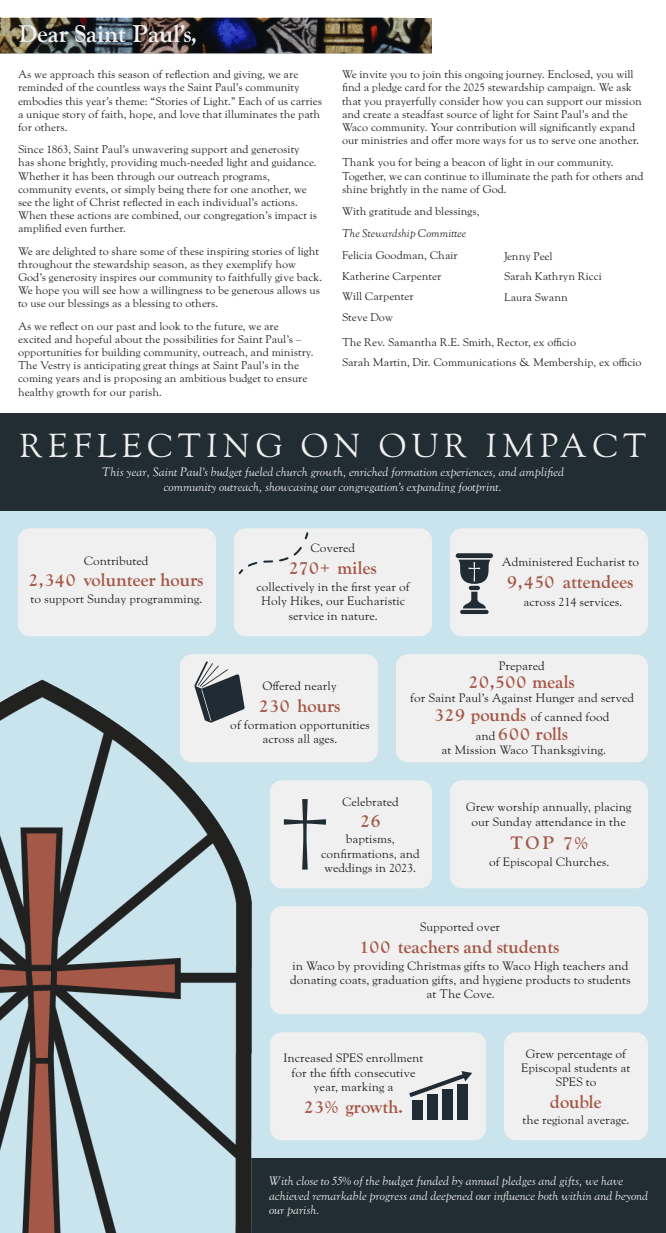
<style>
.page{position:relative;width:666px;height:1233px;background:#fff}
.page>*{position:absolute;margin:0;border:0;box-sizing:border-box;transform-origin:0 0}
.t1{font:33px "LTC Goudy Oldstyle Pro";letter-spacing:.15em;color:#f1f0f0}
.t2{font:700 24px "LTC Goudy Oldstyle Pro";color:#f1f0f0}
.t3{font:700 18px "LTC Goudy Oldstyle Pro";color:#a45847}
.t4{font:12px/14.4px "LTC Goudy Oldstyle Pro";color:#231f20;text-align:center}
.t5{font:italic 12px/14.4px "LTC Goudy Oldstyle Pro";color:#f1f0f0}
.t6{font:11px/13.2px "LTC Goudy Oldstyle Pro";color:#231f20}
.t7{font:italic 11px "LTC Goudy Oldstyle Pro";color:#231f20}
.s1{font-weight:700;font-size:18px;color:#a45847}
.s2{font-weight:400;font-size:12px;color:#231f20}
</style>
<div class="page">
<div style="left:0;top:435px;width:666px;height:798px;background:#cae4ed"></div>
<img style="left:0;top:18px;width:432px;height:36px">
<div style="left:18px;top:528px;width:198px;height:108px;background:#f1f0f0;border-radius:12px"></div>
<div style="left:234px;top:528px;width:198px;height:108px;background:#f1f0f0;border-radius:12px"></div>
<div style="left:180px;top:654px;width:198px;height:108px;background:#f1f0f0;border-radius:12px"></div>
<div style="left:396px;top:654px;width:252px;height:108px;background:#f1f0f0;border-radius:12px"></div>
<div style="left:270px;top:780px;width:162px;height:108px;background:#f1f0f0;border-radius:12px"></div>
<div style="left:270px;top:906px;width:378px;height:108px;background:#f1f0f0;border-radius:12px"></div>
<div style="left:270px;top:1032px;width:216px;height:108px;background:#f1f0f0;border-radius:12px"></div>
<div style="left:450px;top:528px;width:198px;height:108px;background:#f1f0f0;border-radius:12px"></div>
<div style="left:450px;top:780px;width:198px;height:108px;background:#f1f0f0;border-radius:12px"></div>
<div style="left:504px;top:1032px;width:144px;height:108px;background:#f1f0f0;border-radius:12px"></div>
<div style="left:247px;top:1158px;width:419px;height:75px;background:#212c33"></div>
<img style="left:0;top:679px;width:252px;height:554px">
<svg style="left:238px;top:532px;width:71px;height:43px"></svg>
<svg style="left:194px;top:661px;width:51px;height:62px"></svg>
<div style="left:456px;top:553px;width:37px;height:5px;background:#212b33;border-radius:2px"></div>
<hr style="left:469px;top:586px;width:11px;height:4px;background:#212b33;border-radius:2px">
<svg style="left:463px;top:592px;width:23px;height:16px"></svg>
<hr style="left:460px;top:610px;width:29px;height:4px;background:#212b33;border-radius:2px">
<svg style="left:458px;top:560px;width:32px;height:24px"></svg>
<svg style="left:409px;top:1071px;width:63px;height:26px"></svg>
<div style="left:413px;top:1100px;width:10px;height:20px;background:#212b33"></div>
<div style="left:428px;top:1095px;width:10px;height:25px;background:#212b33"></div>
<div style="left:443px;top:1090px;width:10px;height:30px;background:#212b33"></div>
<div style="left:457px;top:1084px;width:11px;height:36px;background:#212b33"></div>
<svg style="left:284px;top:799px;width:42px;height:71px"></svg>
<div style="left:0;top:413px;width:666px;height:97px;background:#212c33"></div>
<p class="t2" style="left:18px;top:20px;width:180px">Dear Saint Paul’s,</p>
<p class="t6" style="left:18px;top:68px;width:306px">As we approach this season of reflection and giving, we are reminded of the countless ways the Saint Paul’s community embodies this year’s theme: “Stories of Light.” Each of us carries a unique story of faith, hope, and love that illuminates the path for others.</p>
<p class="t6" style="left:18px;top:143px;width:301px">Since 1863, Saint Paul’s unwavering support and generosity has shone brightly, providing much-needed light and guidance.<br>Whether it has been through our outreach programs, community events, or simply being there for one another, we see the light of Christ reflected in each individual’s actions.<br>When these actions are combined, our congregation’s impact is amplified even further.</p>
<p class="t6" style="left:18px;top:244px;width:306px">We are delighted to share some of these inspiring stories of light throughout the stewardship season, as they exemplify how God’s generosity inspires our community to faithfully give back.<br>We hope you will see how a willingness to be generous allows us to use our blessings as a blessing to others.</p>
<p class="t6" style="left:18px;top:319px;width:297px">As we reflect on our past and look to the future, we are excited and hopeful about the possibilities for Saint Paul’s – opportunities for building community, outreach, and ministry.<br>The Vestry is anticipating great things at Saint Paul’s in the coming years and is proposing an ambitious budget to ensure healthy growth for our parish.</p>
<p class="t6" style="left:342px;top:68px;width:301px">We invite you to join this ongoing journey. Enclosed, you will find a pledge card for the 2025 stewardship campaign. We ask that you prayerfully consider how you can support our mission and create a steadfast source of light for Saint Paul’s and the Waco community. Your contribution will significantly expand our ministries and offer more ways for us to serve one another.</p>
<p class="t6" style="left:342px;top:156px;width:303px">Thank you for being a beacon of light in our community.<br>Together, we can continue to illuminate the path for others and shine brightly in the name of God.</p>
<p class="t6" style="left:342px;top:205px;width:139px">With gratitude and blessings,</p>
<p class="t7" style="left:342px;top:227px;width:126px">The Stewardship Committee</p>
<p class="t6" style="left:342px;top:249px;width:117px">Felicia Goodman, Chair</p>
<p class="t6" style="left:342px;top:270px;width:101px">Katherine Carpenter</p>
<p class="t6" style="left:342px;top:290px;width:73px">Will Carpenter</p>
<p class="t6" style="left:342px;top:311px;width:53px">Steve Dow</p>
<p class="t6" style="left:504px;top:249px;width:50px">Jenny Peel</p>
<p class="t6" style="left:504px;top:270px;width:99px">Sarah Kathryn Ricci</p>
<p class="t6" style="left:504px;top:290px;width:65px">Laura Swann</p>
<p class="t6" style="left:342px;top:336px;width:236px">The Rev. Samantha R.E. Smith, Rector, ex officio</p>
<p class="t6" style="left:342px;top:356px;width:301px">Sarah Martin, Dir. Communications &amp; Membership, ex officio</p>
<p class="t1" style="left:20px;top:427px;width:628px">REFLECTING ON OUR IMPACT</p>
<p class="t5" style="left:102px;top:465px;width:464px;text-align:center">This year, Saint Paul’s budget fueled church growth, enriched formation experiences, and amplified community outreach, showcasing our congregation’s expanding footprint.</p>
<p class="t4" style="left:84px;top:554px;width:66px">Contributed</p>
<p class="t4" style="left:30px;top:592px;width:174px">to support Sunday programming.</p>
<p class="t3" style="left:29px;top:569px;width:176px">2,340 volunteer hours</p>
<p class="t4" style="left:310px;top:541px;width:46px">Covered</p>
<p class="t4" style="left:257px;top:580px;width:155px">collectively in the first year of<br>Holy Hikes, our Eucharistic service in nature.</p>
<p class="t3" style="left:289px;top:557px;width:89px">270+ miles</p>
<p class="t4" style="left:502px;top:555px;width:139px">Administered Eucharist to</p>
<p class="t3" style="left:507px;top:571px;width:127px">9,450 attendees</p>
<p class="t4" style="left:523px;top:595px;width:101px">across 214 services.</p>
<p class="t4" style="left:263px;top:679px;width:76px">Offered nearly</p>
<p class="t4" style="left:230px;top:718px;width:141px">of formation opportunities across all ages.</p>
<p class="t3" style="left:259px;top:695px;width:82px">230 hours</p>
<p class="t4" style="left:499px;top:659px;width:48px">Prepared</p>
<p class="t4" style="left:410px;top:691px;width:226px">for Saint Paul’s Against Hunger and served</p>
<p class="t4" style="left:435px;top:710px;width:176px"><span class="s1">329 pounds</span> of canned food</p>
<p class="t3" style="left:475px;top:723px;width:94px"><span class="s2">and</span> 600 rolls</p>
<p class="t4" style="left:441px;top:743px;width:166px">at Mission Waco Thanksgiving.</p>
<p class="t3" style="left:469px;top:671px;width:107px">20,500 meals</p>
<p class="t4" style="left:342px;top:795px;width:58px">Celebrated</p>
<p class="t3" style="left:361px;top:810px;width:21px">26</p>
<p class="t4" style="left:321px;top:832px;width:100px">baptisms, confirmations, and weddings in 2023.</p>
<p class="t4" style="left:466px;top:800px;width:167px">Grew worship annually, placing our Sunday attendance in the</p>
<p class="t4" style="left:489px;top:855px;width:122px">of Episcopal Churches.</p>
<p class="t3" style="left:511px;top:832px;width:78px">TOP 7%</p>
<p class="t4" style="left:420px;top:920px;width:82px">Supported over</p>
<p class="t4" style="left:290px;top:958px;width:342px">in Waco by providing Christmas gifts to Waco High teachers and donating coats, graduation gifts, and hygiene products to students at The Cove.</p>
<p class="t3" style="left:361px;top:936px;width:199px">100 teachers and students</p>
<p class="t4" style="left:283px;top:1051px;width:142px">Increased SPES enrollment for the fifth consecutive year, marking a</p>
<p class="t3" style="left:305px;top:1095px;width:100px">23% growth.</p>
<p class="t4" style="left:521px;top:1047px;width:111px">Grew percentage of<br>Episcopal students at<br>SPES to</p>
<p class="t4" style="left:523px;top:1113px;width:109px">the regional average.</p>
<p class="t3" style="left:550px;top:1091px;width:53px">double</p>
<p class="t5" style="left:269px;top:1174px;width:381px">With close to 55% of the budget funded by annual pledges and gifts, we have achieved remarkable progress and deepened our influence both within and beyond our parish.</p>
</div>
